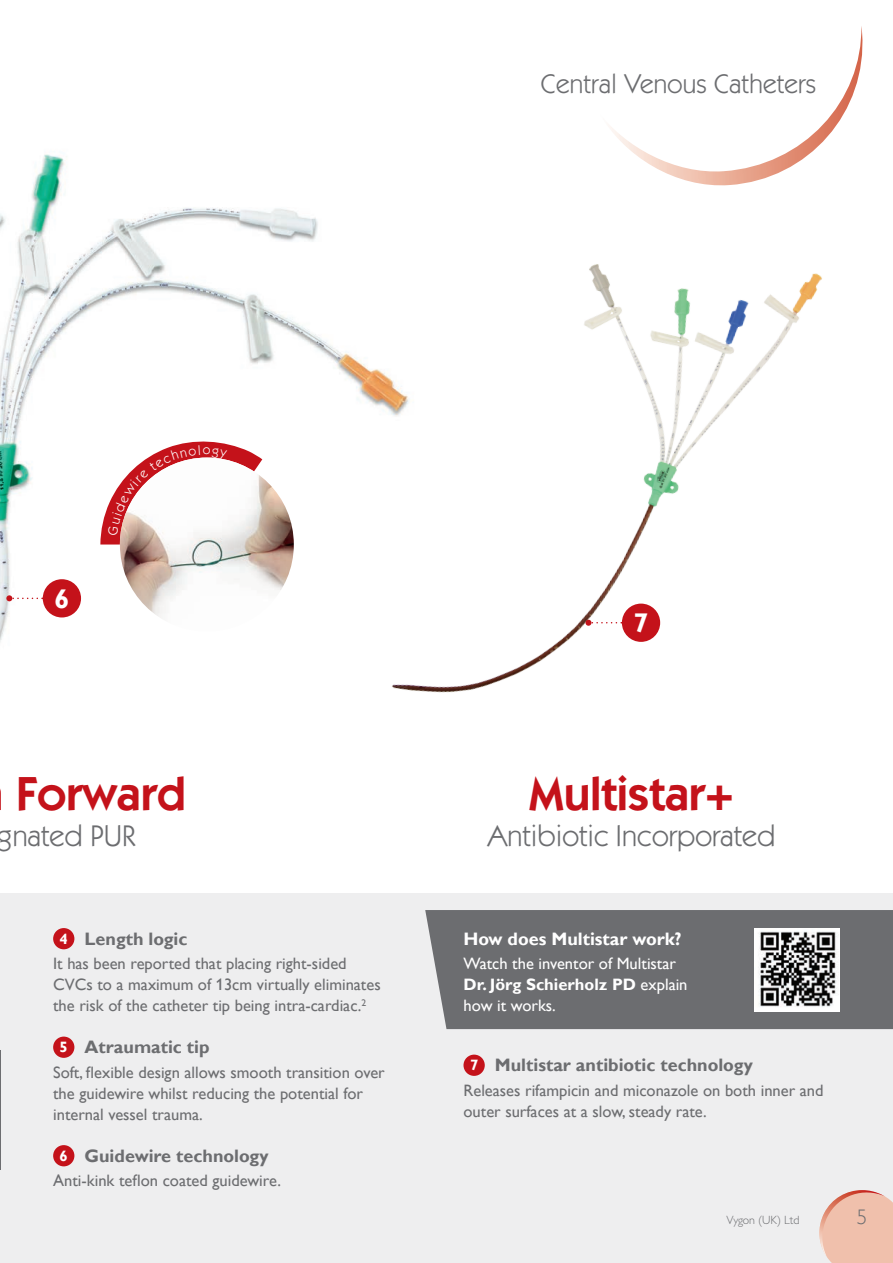
<style>
.page{position:relative;width:893px;height:1263px;background:#fff}
.page>*{position:absolute;margin:0;border:0;box-sizing:border-box;transform-origin:0 0}
.t1{font:600 48px "ITC Kabel Std";color:#c4121a}
.t2{font:30px "ITC Kabel Std";color:#6c6d70}
.t3{font:27px "ITC Kabel Std";letter-spacing:.01em;color:#6c6d70}
.t4{font:700 27px "Gill Alt One";color:#fff}
.t5{font:300 21px "Gill Alt One";color:#6c6d70}
.t6{font:700 18px "Gill Alt One";color:#6c6d70}
.t7{font:700 18px "Gill Alt One";color:#fff}
.t8{font:16.5px/21px "Gill Alt One";color:#6c6d70}
.t9{font:16.5px/21px "Gill Alt One";color:#fff}
.t10{font:700 15px "Gill Alt One";color:#fff}
.t11{font:300 12px "Gill Sans MT Std";letter-spacing:-.01em;color:#6c6d70}
.s1{font-weight:700}
</style>
<div class="page">
<div style="left:0;top:893px;width:893px;height:370px;background:#eeeeef"></div>
<img style="left:0;top:154px;width:379px;height:488px">
<svg style="left:819px;top:1190px;width:74px;height:73px"></svg>
<div style="left:53px;top:1036px;width:21px;height:22px;background:#c4121a;border-radius:50%"></div>
<div style="left:53px;top:1145px;width:21px;height:21px;background:#c4121a;border-radius:50%"></div>
<hr style="left:0;top:1050px;width:1px;height:119px;background:#6c6d70">
<div style="left:463px;top:1054px;width:22px;height:22px;background:#c4121a;border-radius:50%"></div>
<div style="left:53px;top:928px;width:21px;height:21px;background:#c4121a;border-radius:50%"></div>
<div style="left:425px;top:910px;width:468px;height:119px;background:#6c6d70"></div>
<img style="left:754px;top:928px;width:86px;height:83px">
<img style="left:379px;top:264px;width:443px;height:429px">
<div style="left:43px;top:579px;width:38px;height:38px;background:#c4121a;border-radius:50%"></div>
<div style="left:622px;top:604px;width:38px;height:38px;background:#c4121a;border-radius:50%"></div>
<svg style="left:6px;top:595px;width:37px;height:6px"></svg>
<svg style="left:585px;top:620px;width:37px;height:6px"></svg>
<svg style="left:610px;top:26px;width:253px;height:160px"></svg>
<img style="left:120px;top:458px;width:174px;height:173px;border-radius:87px">
<div style="left:862px;top:1232px;width:31px;height:31px;background:#f0c0ac"></div>
<svg style="left:100px;top:438px;width:162px;height:106px"></svg>
<p class="t3" style="left:541px;top:68px;width:277px">Central Venous Catheters</p>
<p class="t4" style="left:54px;top:583px;width:16px">6</p>
<h1 class="t1" style="left:16px;top:766px;width:172px">Forward</h1>
<h2 class="t2" style="left:-2px;top:818px;width:139px">gnated PUR</h2>
<p class="t6" style="left:85px;top:928px;width:104px">Length logic</p>
<p class="t8" style="left:53px;top:953px;width:329px">It has been reported that placing right-sided<br>CVCs to a maximum of 13cm virtually eliminates the risk of the catheter tip being intra-cardiac.<sup>2</sup></p>
<p class="t10" style="left:60px;top:930px;width:10px">4</p>
<p class="t6" style="left:85px;top:1037px;width:127px">Atraumatic tip</p>
<p class="t8" style="left:53px;top:1061px;width:333px">Soft, flexible design allows smooth transition over the guidewire whilst reducing the potential for internal vessel trauma.</p>
<p class="t10" style="left:60px;top:1039px;width:10px">5</p>
<p class="t6" style="left:85px;top:1145px;width:186px">Guidewire technology</p>
<p class="t8" style="left:53px;top:1170px;width:229px">Anti-kink teflon coated guidewire.</p>
<p class="t10" style="left:60px;top:1147px;width:10px">6</p>
<p class="t4" style="left:634px;top:607px;width:16px">7</p>
<p class="t1" style="left:529px;top:766px;width:206px">Multistar+</p>
<p class="t2" style="left:488px;top:818px;width:289px">Antibiotic Incorporated</p>
<p class="t7" style="left:463px;top:928px;width:220px">How does Multistar work?</p>
<p class="t9" style="left:463px;top:953px;width:226px">Watch the inventor of Multistar<br><span class="s1">Dr. Jörg Schierholz PD</span> explain how it works.</p>
<p class="t6" style="left:495px;top:1055px;width:260px">Multistar antibiotic technology</p>
<p class="t8" style="left:463px;top:1079px;width:362px">Releases rifampicin and miconazole on both inner and outer surfaces at a slow, steady rate.</p>
<p class="t10" style="left:470px;top:1057px;width:10px">7</p>
<p class="t11" style="left:726px;top:1213px;width:74px">Vygon (UK) Ltd</p>
<p class="t5" style="left:857px;top:1205px;width:12px">5</p>
</div>
